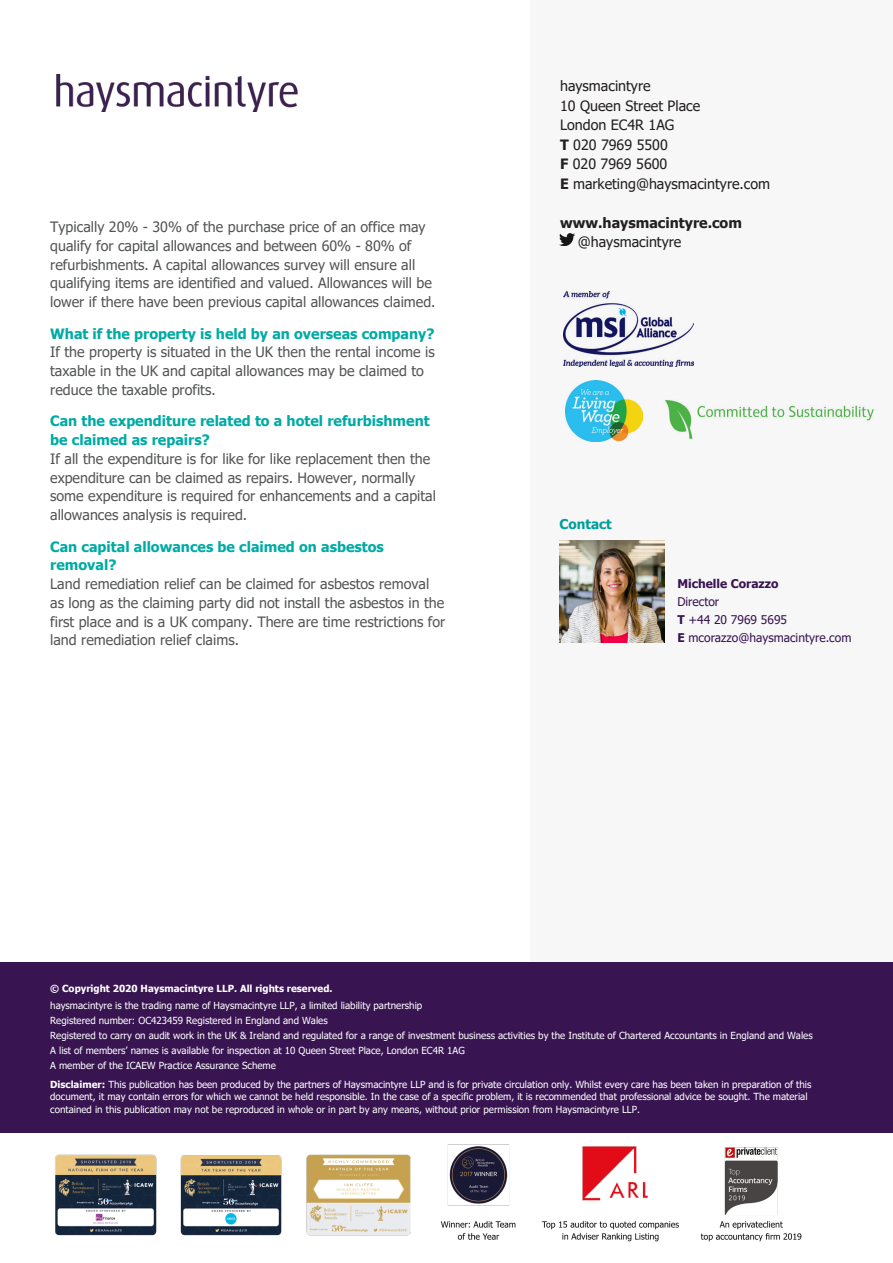
<style>
.page{position:relative;width:893px;height:1263px;background:#fff}
.page>*{position:absolute;margin:0;border:0;box-sizing:border-box;transform-origin:0 0}
.t1{font:14.25px/18.8px "Tahoma";color:#545557}
.Paragraph_Style_2{font:700 14.25px/18.8px "Tahoma";color:#00aba5}
.t2{font:14.25px/19.5px "Tahoma";color:#231f20}
.t3{font:700 14.25px/19.5px "Tahoma";color:#231f20}
.t4{font:700 13.5px "Tahoma";color:#009f9b}
.Briefing_body{font:12px/18px "Tahoma";color:#381451}
.Briefing_body-2{font:700 12px "Tahoma";color:#381451}
.t5{font:9.75px/12.8px "Tahoma";color:#fff}
.t6{font:700 9.75px "Tahoma";color:#fff}
.s1{font-weight:700}
.s2{font-weight:400}
</style>
<div class="page">
<div style="left:530px;top:0;width:363px;height:979px;background:#f7f7f8"></div>
<img style="left:55px;top:1144px;width:747px;height:98px">
<img style="left:559px;top:233px;width:16px;height:13px">
<img style="left:564px;top:291px;width:130px;height:75px">
<img style="left:665px;top:400px;width:209px;height:39px">
<img style="left:565px;top:380px;width:78px;height:62px">
<div style="left:0;top:962px;width:893px;height:171px;background:#381451"></div>
<img style="left:56px;top:75px;width:242px;height:36px">
<img style="left:559px;top:540px;width:106px;height:102px">
<p class="t1" style="left:50px;top:218px;width:387px">Typically 20% - 30% of the purchase price of an office may qualify for capital allowances and between 60% - 80% of refurbishments. A capital allowances survey will ensure all qualifying items are identified and valued. Allowances will be lower if there have been previous capital allowances claimed.</p>
<p class="Paragraph_Style_2" style="left:50px;top:325px;width:386px">What if the property is held by an overseas company?</p>
<p class="t1" style="left:50px;top:343px;width:386px">If the property is situated in the UK then the rental income is taxable in the UK and capital allowances may be claimed to reduce the taxable profits.</p>
<p class="Paragraph_Style_2" style="left:50px;top:412px;width:381px">Can the expenditure related to a hotel refurbishment be claimed as repairs?</p>
<p class="t1" style="left:50px;top:450px;width:387px">If all the expenditure is for like for like replacement then the expenditure can be claimed as repairs. However, normally some expenditure is required for enhancements and a capital allowances analysis is required.</p>
<p class="Paragraph_Style_2" style="left:50px;top:538px;width:335px">Can capital allowances be claimed on asbestos removal?</p>
<p class="t1" style="left:50px;top:575px;width:397px">Land remediation relief can be claimed for asbestos removal as long as the claiming party did not install the asbestos in the first place and is a UK company. There are time restrictions for land remediation relief claims.</p>
<p class="t2" style="left:560px;top:77px;width:212px">haysmacintyre<br>10 Queen Street Place<br>London EC4R 1AG<br><span class="s1">T</span> 020 7969 5500<br><span class="s1">F</span> 020 7969 5600<br><span class="s1">E</span> marketing@haysmacintyre.com</p>
<p class="t3" style="left:578px;top:214px;width:166px;text-indent:-18px">www.haysmacintyre.com <span class="s2">@haysmacintyre</span></p>
<p class="t4" style="left:559px;top:515px;width:54px">Contact</p>
<p class="Briefing_body-2" style="left:677px;top:575px;width:103px">Michelle Corazzo</p>
<p class="Briefing_body" style="left:677px;top:593px;width:43px">Director</p>
<p class="Briefing_body" style="left:677px;top:611px;width:176px"><span class="s1">T</span> +44 20 7969 5695<br><span class="s1">E</span> mcorazzo@haysmacintyre.com</p>
<p class="t6" style="left:50px;top:982px;width:284px">© Copyright 2020 Haysmacintyre LLP. All rights reserved.</p>
<p class="t5" style="left:50px;top:1000px;width:374px">haysmacintyre is the trading name of Haysmacintyre LLP, a limited liability partnership</p>
<p class="t5" style="left:50px;top:1014px;width:279px">Registered number: OC423459 Registered in England and Wales</p>
<p class="t5" style="left:50px;top:1029px;width:764px">Registered to carry on audit work in the UK &amp; Ireland and regulated for a range of investment business activities by the Institute of Chartered Accountants in England and Wales</p>
<p class="t5" style="left:50px;top:1044px;width:416px">A list of members’ names is available for inspection at 10 Queen Street Place, London EC4R 1AG</p>
<p class="t5" style="left:50px;top:1059px;width:227px">A member of the ICAEW Practice Assurance Scheme</p>
<p class="t5" style="left:50px;top:1078px;width:763px"><span class="s1">Disclaimer:</span> This publication has been produced by the partners of Haysmacintyre LLP and is for private circulation only. Whilst every care has been taken in preparation of this document, it may contain errors for which we cannot be held responsible. In the case of a specific problem, it is recommended that professional advice be sought. The material contained in this publication may not be reproduced in whole or in part by any means, without prior permission from Haysmacintyre LLP.</p>
</div>
